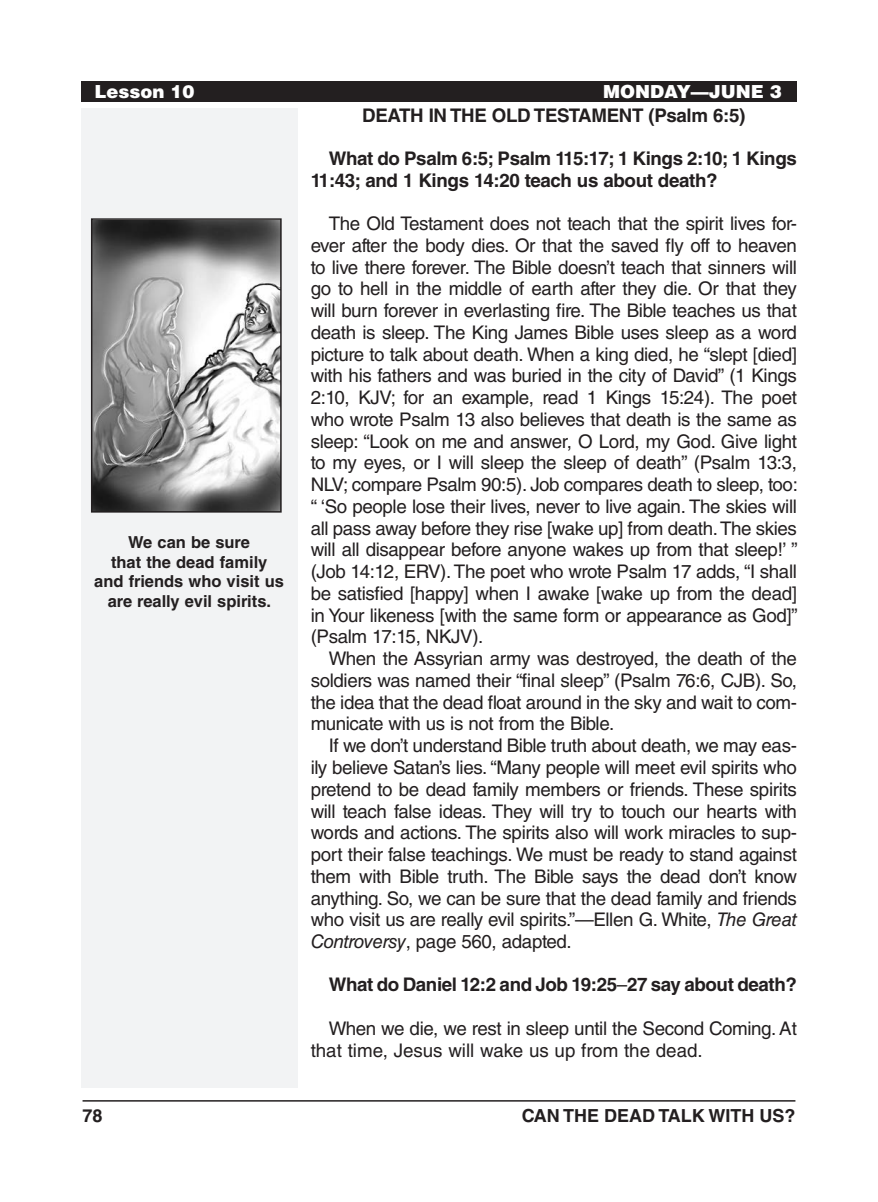
<style>
.page{position:relative;width:878px;height:1202px;background:#fff}
.page>*{position:absolute;margin:0;border:0;box-sizing:border-box;transform-origin:0 0}
.Body_Text_SpaceBefor{font:18.75px/21.8px "Helvetica LT Std";letter-spacing:-.02em;color:#231f20;text-align:justify}
.Body_Text{font:18.75px/21.8px "Helvetica LT Std";letter-spacing:-.02em;color:#231f20;text-align:justify}
.Body_Text_Bold_Space{font:700 18.75px/21.8px "Helvetica LT Std";letter-spacing:-.02em;color:#231f20}
.Subheadings{font:700 18.75px "Helvetica LT Std";letter-spacing:-.02em;color:#231f20}
.t1{font:700 18px "Helvetica LT Std";color:#231f20}
.Running_Head_-_Left{font:900 18px "Helvetica LT Std";color:#fff}
.Image_Captions{font:700 16.5px "Helvetica LT Std";color:#231f20}
.s1{font-style:italic}
.s2{font-weight:400}
</style>
<div class="page">
<hr style="left:82px;top:1100px;width:713px;height:1px;background:#231f20">
<div style="left:81px;top:108px;width:216px;height:979px;background:#f2f3f4"></div>
<div style="left:81px;top:81px;width:715px;height:20px;background:#231f20"></div>
<img style="left:94px;top:221px;width:185px;height:288px">
<div style="left:91px;top:218px;width:191px;height:294px;border:2px solid #231f20"></div>
<p class="Running_Head_-_Left" style="left:94px;top:79px;width:102px">Lesson 10</p>
<p class="Running_Head_-_Left" style="left:603px;top:79px;width:180px">MONDAY—JUNE 3</p>
<p class="Subheadings" style="left:362px;top:103px;width:384px">DEATH IN THE OLD TESTAMENT (Psalm 6:5)</p>
<p class="Body_Text_Bold_Space" style="left:311px;top:147px;width:487px;text-indent:18px">What do Psalm 6:5; Psalm 115:17; 1 Kings 2:10; 1 Kings<br>11:43; and 1 Kings 14:20 teach us about death?</p>
<p class="Body_Text_SpaceBefor" style="left:310px;top:212px;width:488px;text-indent:18px">The Old Testament does not teach that the spirit lives for&shy;ever after the body dies. Or that the saved fly off to heaven to live there forever. The Bible doesn’t teach that sinners will go to hell in the middle of earth after they die. Or that they will burn forever in everlasting fire. The Bible teaches us that death is sleep. The King James Bible uses sleep as a word picture to talk about death. When a king died, he “slept [died] with his fathers and was buried in the city of David” (1 Kings 2:10, KJV; for an example, read 1 Kings 15:24). The poet who wrote Psalm 13 also believes that death is the same as sleep: “Look on me and answer, O Lord, my God. Give light to my eyes, or I will sleep the sleep of death” (Psalm 13:3, NLV; compare Psalm 90:5). Job compares death to sleep, too: “ ‘So people lose their lives, never to live again. The skies will all pass away before they rise [wake up] from death. The skies will all disappear before anyone wakes up from that sleep!’ ” (Job 14:12, ERV). The poet who wrote Psalm 17 adds, “I shall be satisfied [happy] when I awake [wake up from the dead] in Your likeness [with the same form or appearance as God]” (Psalm 17:15, NKJV).</p>
<p class="Body_Text" style="left:310px;top:647px;width:488px;text-indent:18px">When the Assyrian army was destroyed, the death of the soldiers was named their “final sleep” (Psalm 76:6, CJB). So, the idea that the dead float around in the sky and wait to com&shy;municate with us is not from the Bible.</p>
<p class="Body_Text" style="left:310px;top:734px;width:488px;text-indent:18px">If we don’t understand Bible truth about death, we may eas&shy;ily believe Satan’s lies. “Many people will meet evil spirits who pretend to be dead family members or friends. These spirits will teach false ideas. They will try to touch our hearts with words and actions. The spirits also will work miracles to sup&shy;port their false teachings. We must be ready to stand against them with Bible truth. The Bible says the dead don’t know anything. So, we can be sure that the dead family and friends who visit us are really evil spirits.”—Ellen G. White, <span class="s1">The Great Controversy</span>, page 560, adapted.</p>
<p class="Body_Text_Bold_Space" style="left:329px;top:973px;width:469px">What do Daniel 12:2 and Job 19:25<span class="s2">–</span>27 say about death?</p>
<p class="Body_Text_SpaceBefor" style="left:311px;top:1017px;width:487px;text-indent:18px">When we die, we rest in sleep until the Second Coming. At that time, Jesus will wake us up from the dead.</p>
<p class="Image_Captions" style="left:128px;top:532px;width:123px">We can be sure</p>
<p class="Image_Captions" style="left:111px;top:552px;width:158px">that the dead family</p>
<p class="Image_Captions" style="left:94px;top:571px;width:191px">and friends who visit us</p>
<p class="Image_Captions" style="left:108px;top:591px;width:165px">are really evil spirits.</p>
<p class="t1" style="left:82px;top:1104px;width:22px">78</p>
<p class="t1" style="left:521px;top:1104px;width:275px">CAN THE DEAD TALK WITH US?</p>
</div>
